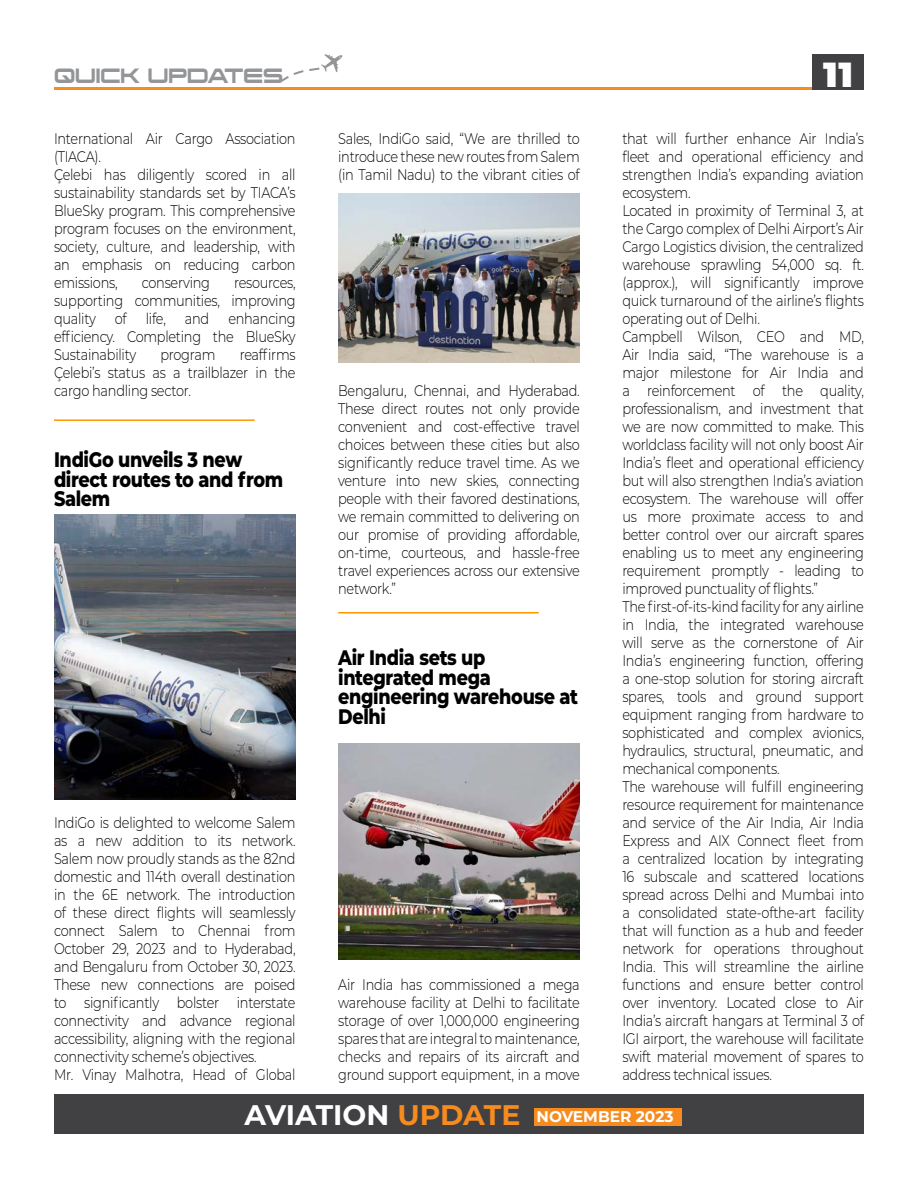
<style>
.page{position:relative;width:918px;height:1188px;background:#fff}
.page>*{position:absolute;margin:0;border:0;box-sizing:border-box;transform-origin:0 0}
.t1{font:900 34.8px "Montserrat";color:#fff}
.t2{font:800 21px/19.8px "Montserrat";letter-spacing:-.02em;color:#000;scale:.84 1}
.t3{font:18.15px "Korataki";color:#939598;scale:.88 1}
.t4{font:700 15.45px "Montserrat";color:#fff}
.t5{font:300 15.3px/18px "Montserrat";letter-spacing:-.02em;color:#000;text-align:justify;scale:.84 1}
.s1{font-size:28.35px}
.s2{font-size:28.35px;color:#f68b1f}
</style>
<div class="page">
<hr style="left:54px;top:87px;width:760px;height:3px;background:#f68b1f">
<div style="left:813px;top:54px;width:51px;height:36px;background:#414042"></div>
<svg style="left:279px;top:54px;width:64px;height:29px"></svg>
<div style="left:54px;top:1095px;width:810px;height:39px;background:#414042"></div>
<div style="left:534px;top:1108px;width:148px;height:17px;background:#f68b1f"></div>
<img style="left:54px;top:514px;width:241px;height:285px">
<img style="left:339px;top:193px;width:240px;height:170px">
<img style="left:339px;top:743px;width:240px;height:217px">
<hr style="left:54px;top:419px;width:201px;height:2px;background:#ff9600">
<hr style="left:338px;top:612px;width:201px;height:2px;background:#ff9600">
<p class="t3" style="left:54px;top:65px;width:262px">QUICK UPDATES</p>
<h1 class="t1" style="left:823px;top:48px;width:31px">11</h1>
<p class="t5" style="left:54px;top:129px;width:289px;text-align:left">International Air Cargo Association (TIACA).<br>Çelebi has diligently scored in all sustainability standards set by TIACA’s<br>BlueSky program. This comprehensive program focuses on the environment, society, culture, and leadership, with an emphasis on reducing carbon emissions,</p>
<p class="t5" style="left:142px;top:273px;width:83px">conserving</p>
<p class="t5" style="left:54px;top:273px;width:289px;text-indent:180px">resources, supporting communities, improving quality of life, and enhancing efficiency. Completing the BlueSky Sustainability</p>
<p class="t5" style="left:54px;top:345px;width:289px;text-indent:186px">reaffirms Çelebi’s status as a trailblazer in the cargo handling sector.</p>
<p class="t5" style="left:160px;top:345px;width:67px">program</p>
<h2 class="t2" style="left:54px;top:448px;width:275px">IndiGo unveils 3 new direct routes to and from<br>Salem</h2>
<p class="t5" style="left:54px;top:813px;width:289px;text-align:left">IndiGo is delighted to welcome Salem as a new addition to its network.<br>Salem now proudly stands as the 82nd domestic and 114th overall destination in the 6E network. The introduction of these direct flights will seamlessly connect Salem to Chennai from October 29, 2023 and to Hyderabad, and Bengaluru from October 30, 2023.<br>These new connections are poised to significantly bolster interstate connectivity and advance regional accessibility, aligning with the regional connectivity scheme’s objectives.<br>Mr. Vinay Malhotra, Head of Global</p>
<p class="t5" style="left:338px;top:129px;width:289px">Sales, IndiGo said, “We are thrilled to introduce these new routes from Salem (in Tamil Nadu) to the vibrant cities of</p>
<p class="t5" style="left:338px;top:381px;width:289px">Bengaluru, Chennai, and Hyderabad.<br>These direct routes not only provide convenient and cost-effective travel choices between these cities but also significantly reduce travel time. As we venture into new skies, connecting people with their favored destinations, we remain committed to delivering on our promise of providing affordable, on-time, courteous, and hassle-free travel experiences across our extensive network.”</p>
<h2 class="t2" style="left:338px;top:646px;width:287px">Air India sets up integrated mega engineering warehouse at<br>Delhi</h2>
<p class="t5" style="left:338px;top:975px;width:289px">Air India has commissioned a mega warehouse facility at Delhi to facilitate storage of over 1,000,000 engineering spares that are integral to maintenance, checks and repairs of its aircraft and ground support equipment, in a move</p>
<p class="t5" style="left:622px;top:129px;width:289px;text-align:left">that will further enhance Air India’s fleet and operational efficiency and strengthen India’s expanding aviation ecosystem.<br>Located in proximity of Terminal 3, at the Cargo complex of Delhi Airport’s Air Cargo Logistics division, the centralized warehouse sprawling 54,000 sq. ft. (approx.), will significantly improve quick turnaround of the airline’s flights operating out of Delhi.<br>Campbell Wilson, CEO and MD, Air India said, “The warehouse is a major milestone for Air India and a reinforcement of the quality, professionalism, and investment that we are now committed to make. This worldclass facility will not only boost Air India’s fleet and operational efficiency but will also strengthen India’s aviation ecosystem. The warehouse will offer us more proximate access to and better control over our aircraft spares enabling us to meet any engineering requirement promptly - leading to improved punctuality of flights.”<br>The first-of-its-kind facility for any airline in India, the integrated warehouse will serve as the cornerstone of Air India’s engineering function, offering a one-stop solution for storing aircraft spares, tools and ground support equipment ranging from hardware to sophisticated and complex avionics, hydraulics, structural, pneumatic, and mechanical components.<br>The warehouse will fulfill engineering resource requirement for maintenance and service of the Air India, Air India Express and AIX Connect fleet from a centralized location by integrating 16 subscale and scattered locations spread across Delhi and Mumbai into a consolidated state-ofthe-art facility that will function as a hub and feeder network for operations throughout India. This will streamline the airline functions and ensure better control over inventory. Located close to Air India’s aircraft hangars at Terminal 3 of IGI airport, the warehouse will facilitate swift material movement of spares to address technical issues.</p>
<p class="t4" style="left:244px;top:1105px;width:431px"><span class="s1">AVIATION</span> <span class="s2">UPDATE</span> NOVEMBER 2023</p>
</div>
